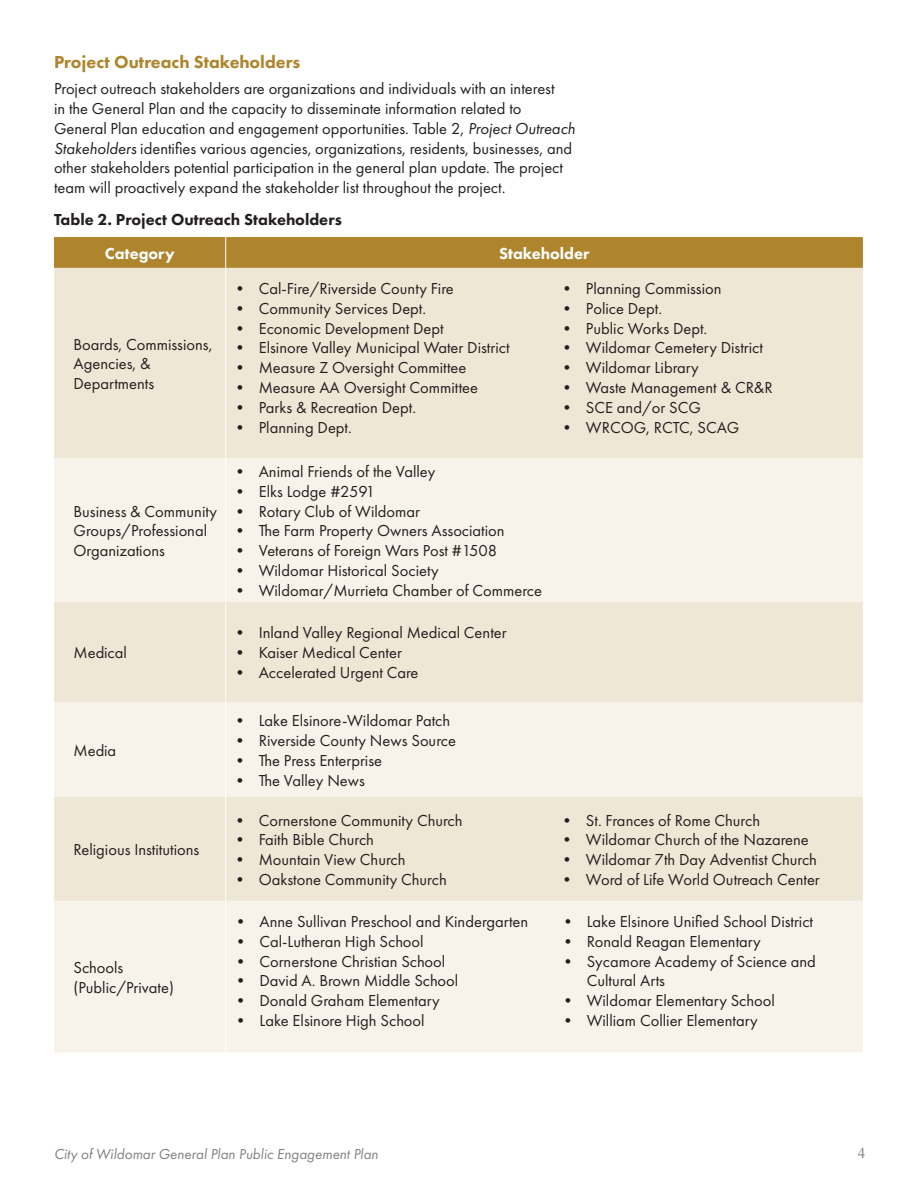
<style>
.page{position:relative;width:918px;height:1188px;background:#fff}
.page>*{position:absolute;margin:0;border:0;box-sizing:border-box;transform-origin:0 0}
.t1{font:800 18px "Futura PT";color:#ae852d}
.t2{font:16.5px/19.8px "Futura PT";color:#231f20}
.t3{font:800 16.5px "Futura PT";color:#231f20}
.t4{font:800 16.5px "Futura PT";color:#fff}
.t5{font:italic 15px "Futura PT";color:#808285}
.t6{font:15px "Times New Roman";color:#808285}
.s1{font-style:italic}
</style>
<div class="page">
<div style="left:54px;top:237px;width:809px;height:31px;background:#ae852d"></div>
<div style="left:54px;top:268px;width:809px;height:190px;background:#efe7d5"></div>
<svg style="left:54px;top:458px;width:809px;height:594px;fill:#f7f3ea"></svg>
<hr style="left:225px;top:237px;width:1px;height:31px;background:#fff">
<hr style="left:225px;top:268px;width:1px;height:190px;background:#fff">
<hr style="left:225px;top:458px;width:1px;height:144px;background:#fff">
<hr style="left:225px;top:602px;width:1px;height:100px;background:#fff">
<hr style="left:225px;top:702px;width:1px;height:95px;background:#fff">
<hr style="left:225px;top:797px;width:1px;height:104px;background:#fff">
<hr style="left:225px;top:901px;width:1px;height:151px;background:#fff">
<p class="t1" style="left:54px;top:50px;width:248px">Project Outreach Stakeholders</p>
<p class="t2" style="left:54px;top:79px;width:523px">Project outreach stakeholders are organizations and individuals with an interest<br>in the General Plan and the capacity to disseminate information related to General Plan education and engagement opportunities. Table 2, <span class="s1">Project Outreach Stakeholders</span> identifies various agencies, organizations, residents, businesses, and other stakeholders potential participation in the general plan update. The project team will proactively expand the stakeholder list throughout the project.</p>
<p class="t3" style="left:54px;top:210px;width:289px">Table 2. Project Outreach Stakeholders</p>
<p class="t4" style="left:105px;top:243px;width:71px">Category</p>
<p class="t4" style="left:499px;top:243px;width:92px">Stakeholder</p>
<p class="t2" style="left:74px;top:334px;width:141px">Boards, Commissions,<br>Agencies, &amp;<br>Departments</p>
<p class="t2" style="left:74px;top:501px;width:145px">Business &amp; Community<br>Groups/Professional<br>Organizations</p>
<p class="t2" style="left:74px;top:643px;width:55px">Medical</p>
<p class="t2" style="left:74px;top:740px;width:44px">Media</p>
<p class="t2" style="left:74px;top:840px;width:127px">Religious Institutions</p>
<p class="t2" style="left:74px;top:958px;width:51px">Schools</p>
<p class="t2" style="left:74px;top:977px;width:102px">(Public/Private)</p>
<p class="t2" style="left:232px;top:279px;width:224px">• Cal-Fire/Riverside County Fire</p>
<p class="t2" style="left:232px;top:298px;width:196px">• Community Services Dept.</p>
<p class="t2" style="left:232px;top:318px;width:214px">• Economic Development Dept</p>
<p class="t2" style="left:232px;top:338px;width:279px">• Elsinore Valley Municipal Water District</p>
<p class="t2" style="left:232px;top:358px;width:236px">• Measure Z Oversight Committee</p>
<p class="t2" style="left:232px;top:378px;width:248px">• Measure AA Oversight Committee</p>
<p class="t2" style="left:232px;top:397px;width:186px">• Parks &amp; Recreation Dept.</p>
<p class="t2" style="left:232px;top:417px;width:122px">• Planning Dept.</p>
<p class="t2" style="left:232px;top:462px;width:205px">• Animal Friends of the Valley</p>
<p class="t2" style="left:232px;top:481px;width:145px">• Elks Lodge #2591</p>
<p class="t2" style="left:232px;top:501px;width:190px">• Rotary Club of Wildomar</p>
<p class="t2" style="left:232px;top:521px;width:274px">• The Farm Property Owners Association</p>
<p class="t2" style="left:232px;top:541px;width:267px">• Veterans of Foreign Wars Post #1508</p>
<p class="t2" style="left:232px;top:561px;width:208px">• Wildomar Historical Society</p>
<p class="t2" style="left:232px;top:580px;width:312px">• Wildomar/Murrieta Chamber of Commerce</p>
<p class="t2" style="left:232px;top:623px;width:276px">• Inland Valley Regional Medical Center</p>
<p class="t2" style="left:232px;top:643px;width:172px">• Kaiser Medical Center</p>
<p class="t2" style="left:232px;top:663px;width:188px">• Accelerated Urgent Care</p>
<p class="t2" style="left:232px;top:711px;width:220px">• Lake Elsinore-Wildomar Patch</p>
<p class="t2" style="left:232px;top:730px;width:226px">• Riverside County News Source</p>
<p class="t2" style="left:232px;top:750px;width:152px">• The Press Enterprise</p>
<p class="t2" style="left:232px;top:770px;width:135px">• The Valley News</p>
<p class="t2" style="left:232px;top:810px;width:232px">• Cornerstone Community Church</p>
<p class="t2" style="left:232px;top:830px;width:144px">• Faith Bible Church</p>
<p class="t2" style="left:232px;top:850px;width:175px">• Mountain View Church</p>
<p class="t2" style="left:232px;top:869px;width:217px">• Oakstone Community Church</p>
<p class="t2" style="left:232px;top:911px;width:297px">• Anne Sullivan Preschool and Kindergarten</p>
<p class="t2" style="left:232px;top:931px;width:193px">• Cal-Lutheran High School</p>
<p class="t2" style="left:232px;top:951px;width:214px">• Cornerstone Christian School</p>
<p class="t2" style="left:232px;top:971px;width:227px">• David A. Brown Middle School</p>
<p class="t2" style="left:232px;top:991px;width:209px">• Donald Graham Elementary</p>
<p class="t2" style="left:232px;top:1010px;width:194px">• Lake Elsinore High School</p>
<p class="t2" style="left:559px;top:279px;width:164px">• Planning Commission</p>
<p class="t2" style="left:559px;top:298px;width:105px">• Police Dept.</p>
<p class="t2" style="left:559px;top:318px;width:150px">• Public Works Dept.</p>
<p class="t2" style="left:559px;top:338px;width:206px">• Wildomar Cemetery District</p>
<p class="t2" style="left:559px;top:358px;width:141px">• Wildomar Library</p>
<p class="t2" style="left:559px;top:378px;width:215px">• Waste Management &amp; CR&amp;R</p>
<p class="t2" style="left:559px;top:397px;width:143px">• SCE and/or SCG</p>
<p class="t2" style="left:559px;top:417px;width:182px">• WRCOG, RCTC, SCAG</p>
<p class="t2" style="left:559px;top:810px;width:203px">• St. Frances of Rome Church</p>
<p class="t2" style="left:559px;top:830px;width:251px">• Wildomar Church of the Nazarene</p>
<p class="t2" style="left:559px;top:850px;width:260px">• Wildomar 7th Day Adventist Church</p>
<p class="t2" style="left:559px;top:869px;width:262px">• Word of Life World Outreach Center</p>
<p class="t2" style="left:560px;top:911px;width:255px">• Lake Elsinore Unified School District</p>
<p class="t2" style="left:560px;top:931px;width:203px">• Ronald Reagan Elementary</p>
<p class="t2" style="left:587px;top:951px;width:231px;text-indent:-27px">• Sycamore Academy of Science and<br>Cultural Arts</p>
<p class="t2" style="left:560px;top:991px;width:217px">• Wildomar Elementary School</p>
<p class="t2" style="left:560px;top:1010px;width:200px">• William Collier Elementary</p>
<p class="t5" style="left:54px;top:1145px;width:326px">City of Wildomar General Plan Public Engagement Plan</p>
<p class="t6" style="left:858px;top:1143px;width:9px">4</p>
</div>
